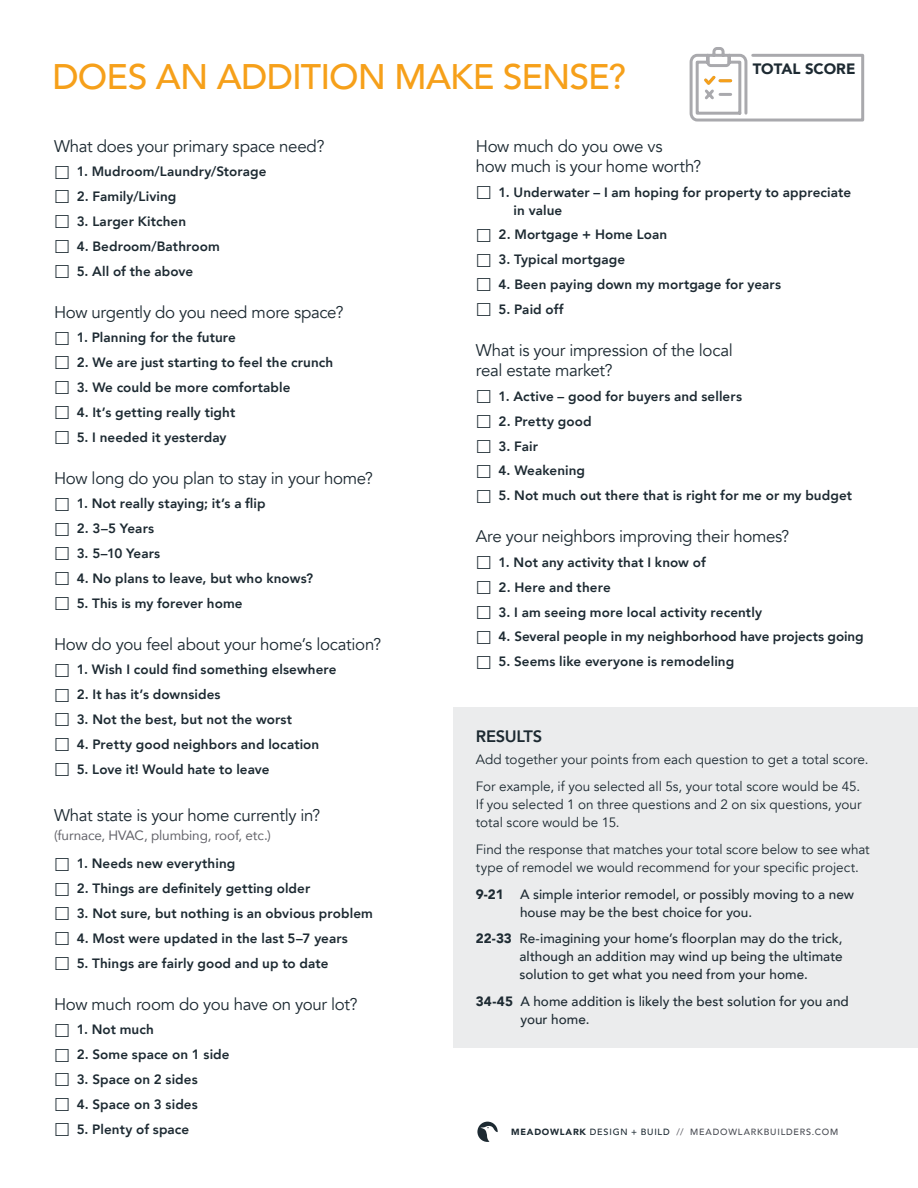
<style>
.page{position:relative;width:918px;height:1188px;background:#fff}
.page>*{position:absolute;margin:0;border:0;box-sizing:border-box;transform-origin:0 0}
.t1{font:500 35.55px "Avenir";letter-spacing:-.025em;color:#f6a01a}
.bullets{font:16.8px/20.2px "Avenir";letter-spacing:-.02em;color:#1d2a32}
.numbers{font:800 16.5px "Avenir";letter-spacing:-.015em;color:#1d2a32}
.numbers-2{font:900 15px "Avenir";letter-spacing:-.005em;color:#1d2a32}
.bullets-2{font:800 13.5px/18px "Avenir";letter-spacing:.005em;color:#1d2a32}
.indented{font:13.5px/18px "Avenir";color:#1d2a32;text-align:justify}
.indented-2{font:500 13.5px/18px "Avenir";letter-spacing:.005em;color:#1d2a32}
.numbers-3{font:13.5px "Avenir";letter-spacing:-.01em;color:#64646b}
.t2{font:500 9px "Avenir";letter-spacing:.09em;color:#494c53}
.s1{font-weight:900}
.s2{font-weight:900;color:#1d2a32}
.s3{color:#1d2a32}
.s4{color:#64646b}
</style>
<div class="page">
<svg style="left:477px;top:1122px;width:21px;height:20px"></svg>
<svg style="left:689px;top:47px;width:176px;height:75px"></svg>
<div style="left:454px;top:707px;width:464px;height:340px;background:#ebeced"></div>
<p class="t1" style="left:52px;top:46px;width:575px">DOES AN ADDITION MAKE SENSE?</p>
<p class="numbers-2" style="left:753px;top:56px;width:104px">TOTAL SCORE</p>
<p class="bullets" style="left:54px;top:136px;width:272px">What does your primary space need?</p>
<p class="bullets-2" style="left:77px;top:163px;width:191px">1. Mudroom/Laundry/Storage</p>
<p class="bullets-2" style="left:77px;top:188px;width:101px">2. Family/Living</p>
<p class="bullets-2" style="left:77px;top:212px;width:111px">3. Larger Kitchen</p>
<p class="bullets-2" style="left:77px;top:237px;width:145px">4. Bedroom/Bathroom</p>
<p class="bullets-2" style="left:77px;top:262px;width:118px">5. All of the above</p>
<p class="bullets" style="left:54px;top:302px;width:291px">How urgently do you need more space?</p>
<p class="bullets-2" style="left:77px;top:329px;width:161px">1. Planning for the future</p>
<p class="bullets-2" style="left:77px;top:354px;width:258px">2. We are just starting to feel the crunch</p>
<p class="bullets-2" style="left:77px;top:378px;width:215px">3. We could be more comfortable</p>
<p class="bullets-2" style="left:77px;top:403px;width:160px">4. It’s getting really tight</p>
<p class="bullets-2" style="left:77px;top:428px;width:151px">5. I needed it yesterday</p>
<p class="bullets" style="left:54px;top:468px;width:321px">How long do you plan to stay in your home?</p>
<p class="bullets-2" style="left:77px;top:495px;width:190px">1. Not really staying; it’s a flip</p>
<p class="bullets-2" style="left:77px;top:520px;width:79px">2. 3–5 Years</p>
<p class="bullets-2" style="left:77px;top:544px;width:85px">3. 5–10 Years</p>
<p class="bullets-2" style="left:77px;top:569px;width:238px">4. No plans to leave, but who knows?</p>
<p class="bullets-2" style="left:77px;top:594px;width:167px">5. This is my forever home</p>
<p class="bullets" style="left:54px;top:634px;width:329px">How do you feel about your home’s location?</p>
<p class="bullets-2" style="left:77px;top:661px;width:261px">1. Wish I could find something elsewhere</p>
<p class="bullets-2" style="left:77px;top:686px;width:145px">2. It has it’s downsides</p>
<p class="bullets-2" style="left:77px;top:711px;width:217px">3. Not the best, but not the worst</p>
<p class="bullets-2" style="left:77px;top:735px;width:244px">4. Pretty good neighbors and location</p>
<p class="bullets-2" style="left:77px;top:760px;width:194px">5. Love it! Would hate to leave</p>
<p class="bullets" style="left:54px;top:806px;width:268px">What state is your home currently in?</p>
<p class="numbers-3" style="left:54px;top:825px;width:218px">(furnace, HVAC, plumbing, roof, etc.)</p>
<p class="bullets-2" style="left:77px;top:855px;width:160px">1. Needs new everything</p>
<p class="bullets-2" style="left:77px;top:880px;width:235px">2. Things are definitely getting older</p>
<p class="bullets-2" style="left:77px;top:904px;width:298px">3. Not sure, but nothing is an obvious problem</p>
<p class="bullets-2" style="left:77px;top:929px;width:273px">4. Most were updated in the last 5–7 years</p>
<p class="bullets-2" style="left:77px;top:954px;width:253px">5. Things are fairly good and up to date</p>
<p class="bullets" style="left:54px;top:994px;width:305px">How much room do you have on your lot?</p>
<p class="bullets-2" style="left:77px;top:1021px;width:79px">1. Not much</p>
<p class="bullets-2" style="left:77px;top:1046px;width:154px">2. Some space on 1 side</p>
<p class="bullets-2" style="left:77px;top:1071px;width:122px">3. Space on 2 sides</p>
<p class="bullets-2" style="left:77px;top:1095px;width:123px">4. Space on 3 sides</p>
<p class="bullets-2" style="left:77px;top:1120px;width:114px">5. Plenty of space</p>
<p class="bullets" style="left:476px;top:136px;width:227px">How much do you owe vs<br>how much is your home worth?</p>
<p class="bullets-2" style="left:514px;top:183px;width:339px;text-indent:-15px">1. Underwater – I am hoping for property to appreciate in value</p>
<p class="bullets-2" style="left:499px;top:226px;width:170px">2. Mortgage + Home Loan</p>
<p class="bullets-2" style="left:499px;top:251px;width:128px">3. Typical mortgage</p>
<p class="bullets-2" style="left:499px;top:275px;width:284px">4. Been paying down my mortgage for years</p>
<p class="bullets-2" style="left:499px;top:300px;width:67px">5. Paid off</p>
<p class="bullets" style="left:476px;top:340px;width:258px">What is your impression of the local real estate market?</p>
<p class="bullets-2" style="left:499px;top:387px;width:245px">1. Active – good for buyers and sellers</p>
<p class="bullets-2" style="left:499px;top:412px;width:94px">2. Pretty good</p>
<p class="bullets-2" style="left:499px;top:437px;width:41px">3. Fair</p>
<p class="bullets-2" style="left:499px;top:462px;width:88px">4. Weakening</p>
<p class="bullets-2" style="left:499px;top:487px;width:355px">5. Not much out there that is right for me or my budget</p>
<p class="bullets" style="left:476px;top:527px;width:315px">Are your neighbors improving their homes?</p>
<p class="bullets-2" style="left:499px;top:553px;width:209px">1. Not any activity that I know of</p>
<p class="bullets-2" style="left:499px;top:578px;width:114px">2. Here and there</p>
<p class="bullets-2" style="left:499px;top:603px;width:265px">3. I am seeing more local activity recently</p>
<p class="bullets-2" style="left:499px;top:628px;width:367px">4. Several people in my neighborhood have projects going</p>
<p class="bullets-2" style="left:499px;top:653px;width:237px">5. Seems like everyone is remodeling</p>
<p class="numbers" style="left:476px;top:724px;width:68px">RESULTS</p>
<p class="indented" style="left:476px;top:750px;width:394px">Add together your points from each question to get a total score.</p>
<p class="indented" style="left:476px;top:777px;width:387px">For example, if you selected all 5s, your total score would be 45.<br>If you selected 1 on three questions and 2 on six questions, your total score would be 15.</p>
<p class="indented" style="left:476px;top:840px;width:395px">Find the response that matches your total score below to see what type of remodel we would recommend for your specific project.</p>
<p class="indented-2" style="left:520px;top:884px;width:336px;text-indent:-44px"><span class="s1">9-21</span> A simple interior remodel, or possibly moving to a new house may be the best choice for you.</p>
<p class="indented-2" style="left:520px;top:929px;width:325px;text-align:justify;text-indent:-44px"><span class="s1">22-33</span> Re-imagining your home’s floorplan may do the trick, although an addition may wind up being the ultimate solution to get what you need from your home.</p>
<p class="indented-2" style="left:520px;top:992px;width:330px;text-indent:-45px"><span class="s1">34-45</span> A home addition is likely the best solution for you and your home.</p>
<p class="t2" style="left:511px;top:1124px;width:329px"><span class="s2">MEADOWLARK</span> <span class="s3">DESIGN + BUILD</span> <span class="s4">//</span> MEADOWLARKBUILDERS.COM</p>
</div>
